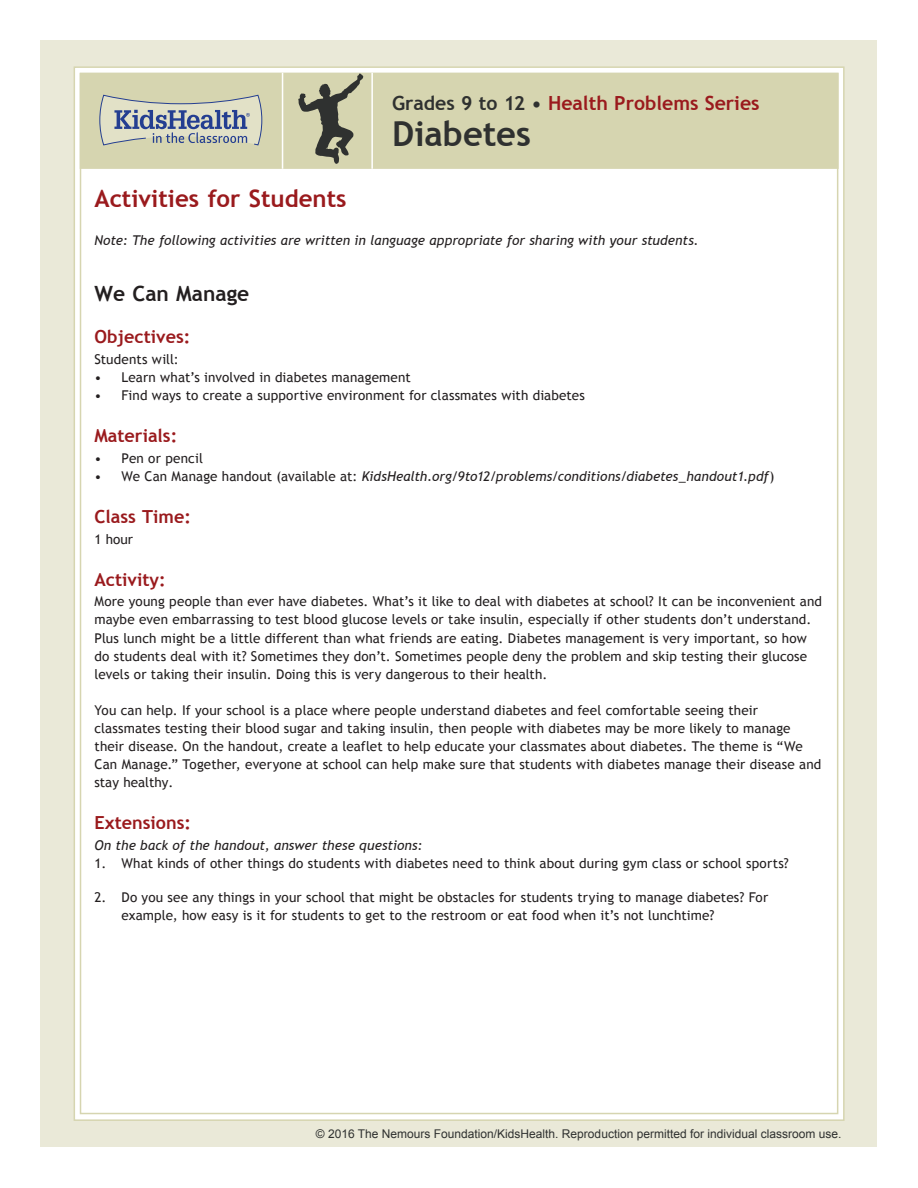
<style>
.page{position:relative;width:918px;height:1188px;background:#fff}
.page>*{position:absolute;margin:0;border:0;box-sizing:border-box;transform-origin:0 0}
.Lesson_Header{font:700 34.5px "Trebuchet MS";color:#2f3130}
.t1{font:700 24px "Trebuchet MS";color:#9a1a1d}
.t2{font:700 21px "Trebuchet MS";color:#231f20}
.Lesson_Header-2{font:700 19.5px "Trebuchet MS";color:#9a1a1d}
.t3{font:700 18px "Trebuchet MS";color:#9a1a1d}
.Basic_Numbered_List{font:13.5px/18px "Trebuchet MS";letter-spacing:.01em;color:#231f20}
.Basic_Bulleted_List{font:italic 13.5px "Trebuchet MS";letter-spacing:.005em;color:#231f20}
.Basic_Bulleted_List-2{font:13.5px "Trebuchet MS";letter-spacing:.01em;color:#231f20}
.t4{font:12px "Arial";color:#2f3130}
.s1{color:#2f3130}
.s2{font-style:normal}
</style>
<div class="page">
<div style="left:40px;top:40px;width:838px;height:1108px;background:#eae9d8"></div>
<div style="left:74px;top:67px;width:770px;height:1053px;background:#fff"></div>
<div style="left:81px;top:74px;width:757px;height:94px;background:#d6d5b0"></div>
<div style="left:80px;top:73px;width:759px;height:96px;border:2px solid #d6d5b0"></div>
<svg style="left:99px;top:94px;width:164px;height:52px"></svg>
<hr style="left:371px;top:73px;width:2px;height:96px;background:#fff">
<hr style="left:282px;top:73px;width:1px;height:96px;background:#fff">
<svg style="left:298px;top:74px;width:65px;height:90px"></svg>
<p class="Lesson_Header-2" style="left:392px;top:91px;width:369px"><span class="s1">Grades 9 to 12 •</span> Health Problems Series</p>
<p class="Lesson_Header" style="left:392px;top:112px;width:140px">Diabetes</p>
<p class="t1" style="left:94px;top:183px;width:254px">Activities for Students</p>
<p class="Basic_Bulleted_List" style="left:94px;top:232px;width:606px">Note: The following activities are written in language appropriate for sharing with your students.</p>
<p class="t2" style="left:94px;top:281px;width:156px">We Can Manage</p>
<p class="t3" style="left:94px;top:326px;width:97px">Objectives:</p>
<p class="Basic_Numbered_List" style="left:94px;top:351px;width:86px">Students will:</p>
<p class="Basic_Bulleted_List-2" style="left:122px;top:369px;width:291px">Learn what’s involved in diabetes management</p>
<p class="Basic_Bulleted_List-2" style="left:122px;top:387px;width:465px">Find ways to create a supportive environment for classmates with diabetes</p>
<p class="t3" style="left:94px;top:425px;width:84px">Materials:</p>
<p class="Basic_Bulleted_List-2" style="left:122px;top:450px;width:83px">Pen or pencil</p>
<p class="Basic_Bulleted_List" style="left:122px;top:468px;width:655px"><span class="s2">We Can Manage handout (available at:</span> KidsHealth.org/9to12/problems/conditions/diabetes_handout1.pdf<span class="s2">)</span></p>
<p class="t3" style="left:94px;top:506px;width:98px">Class Time:</p>
<p class="Basic_Numbered_List" style="left:94px;top:531px;width:40px">1 hour</p>
<p class="t3" style="left:94px;top:569px;width:73px">Activity:</p>
<p class="Basic_Numbered_List" style="left:94px;top:593px;width:729px">More young people than ever have diabetes. What’s it like to deal with diabetes at school? It can be inconvenient and maybe even embarrassing to test blood glucose levels or take insulin, especially if other students don’t understand.<br>Plus lunch might be a little different than what friends are eating. Diabetes management is very important, so how do students deal with it? Sometimes they don’t. Sometimes people deny the problem and skip testing their glucose levels or taking their insulin. Doing this is very dangerous to their health.</p>
<p class="Basic_Numbered_List" style="left:94px;top:702px;width:729px">You can help. If your school is a place where people understand diabetes and feel comfortable seeing their classmates testing their blood sugar and taking insulin, then people with diabetes may be more likely to manage their disease. On the handout, create a leaflet to help educate your classmates about diabetes. The theme is “We Can Manage.” Together, everyone at school can help make sure that students with diabetes manage their disease and stay healthy.</p>
<p class="t3" style="left:94px;top:812px;width:98px">Extensions:</p>
<p class="Basic_Bulleted_List" style="left:94px;top:837px;width:329px">On the back of the handout, answer these questions:</p>
<p class="Basic_Numbered_List" style="left:122px;top:855px;width:669px">What kinds of other things do students with diabetes need to think about during gym class or school sports?</p>
<p class="Basic_Numbered_List" style="left:122px;top:889px;width:648px">Do you see any things in your school that might be obstacles for students trying to manage diabetes? For example, how easy is it for students to get to the restroom or eat food when it’s not lunchtime?</p>
<p class="Basic_Numbered_List" style="left:94px;top:369px;width:9px">• •</p>
<p class="Basic_Numbered_List" style="left:94px;top:450px;width:9px">• •</p>
<p class="Basic_Numbered_List" style="left:94px;top:855px;width:14px">1.</p>
<p class="Basic_Numbered_List" style="left:94px;top:889px;width:14px">2.</p>
<p class="t4" style="left:316px;top:1126px;width:527px">© 2016 The Nemours Foundation/KidsHealth. Reproduction permitted for individual classroom use.</p>
</div>
